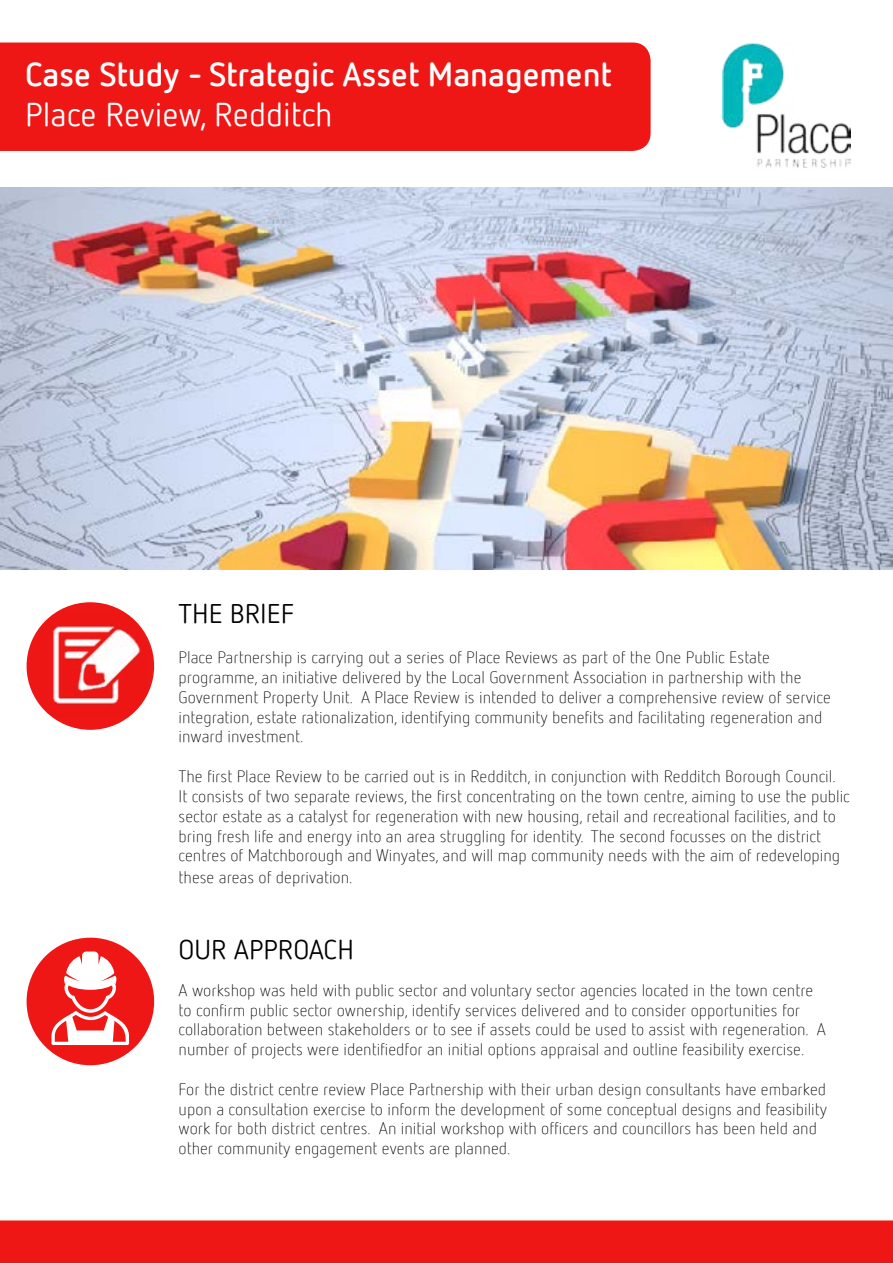
<style>
.page{position:relative;width:893px;height:1263px;background:#fff}
.page>*{position:absolute;margin:0;border:0;box-sizing:border-box;transform-origin:0 0}
.t1{font:700 33px "Netto Offc";color:#fff}
.t2{font:33px "Netto Offc";color:#fff}
.t3{font:27px "Netto Offc";color:#000}
.t4{font:300 16.5px/19.8px "Netto Offc";color:#000}
</style>
<div class="page">
<img style="left:723px;top:43px;width:127px;height:125px">
<div style="left:0;top:43px;width:651px;height:108px;background:#ee1715"></div>
<img style="left:0;top:187px;width:893px;height:383px">
<div style="left:27px;top:602px;width:127px;height:128px;background:#ee1715;border-radius:50%"></div>
<img style="left:39px;top:613px;width:107px;height:104px">
<div style="left:27px;top:938px;width:127px;height:127px;background:#ee1715;border-radius:50%"></div>
<svg style="left:51px;top:951px;width:78px;height:94px"></svg>
<div style="left:0;top:1220px;width:893px;height:43px;background:#ee1715"></div>
<h1 class="t1" style="left:25px;top:54px;width:588px">Case Study - Strategic Asset Management</h1>
<h1 class="t2" style="left:25px;top:94px;width:309px">Place Review, Redditch</h1>
<h2 class="t3" style="left:179px;top:597px;width:117px">THE BRIEF</h2>
<p class="t4" style="left:179px;top:647px;width:654px">Place Partnership is carrying out a series of Place Reviews as part of the One Public Estate programme, an initiative delivered by the Local Government Association in partnership with the Government Property Unit. A Place Review is intended to deliver a comprehensive review of service integration, estate rationalization, identifying community benefits and facilitating regeneration and inward investment.</p>
<p class="t4" style="left:179px;top:766px;width:673px">The first Place Review to be carried out is in Redditch, in conjunction with Redditch Borough Council.<br>It consists of two separate reviews, the first concentrating on the town centre, aiming to use the public sector estate as a catalyst for regeneration with new housing, retail and recreational facilities, and to bring fresh life and energy into an area struggling for identity. The second focusses on the district centres of Matchborough and Winyates, and will map community needs with the aim of redeveloping</p>
<p class="t4" style="left:179px;top:867px;width:175px">these areas of deprivation.</p>
<h2 class="t3" style="left:179px;top:933px;width:177px">OUR APPROACH</h2>
<p class="t4" style="left:179px;top:980px;width:649px">A workshop was held with public sector and voluntary sector agencies located in the town centre to confirm public sector ownership, identify services delivered and to consider opportunities for collaboration between stakeholders or to see if assets could be used to assist with regeneration. A number of projects were identifiedfor an initial options appraisal and outline feasibility exercise.</p>
<p class="t4" style="left:179px;top:1079px;width:650px">For the district centre review Place Partnership with their urban design consultants have embarked upon a consultation exercise to inform the development of some conceptual designs and feasibility work for both district centres. An initial workshop with officers and councillors has been held and other community engagement events are planned.</p>
</div>
